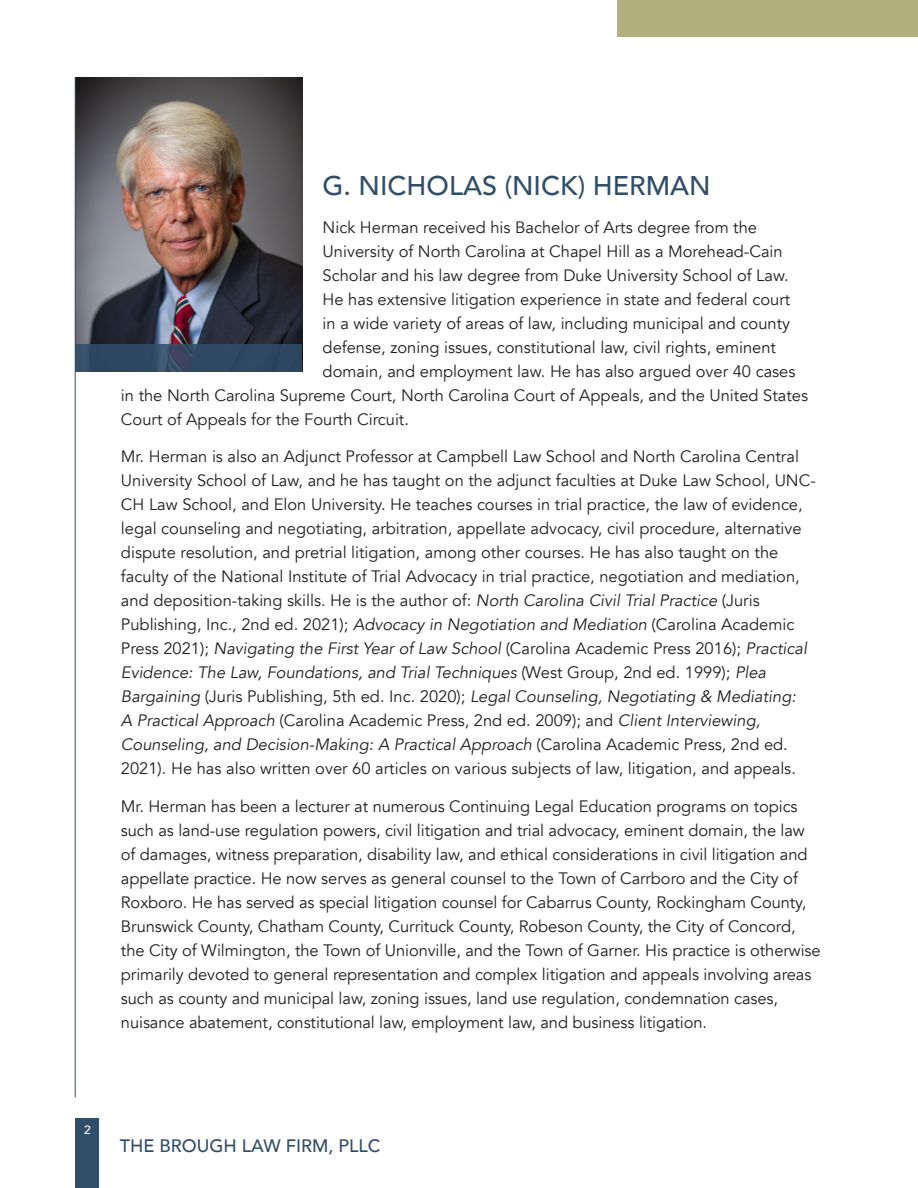
<style>
.page{position:relative;width:918px;height:1188px;background:#fff}
.page>*{position:absolute;margin:0;border:0;box-sizing:border-box;transform-origin:0 0}
.t1{font:500 27px "Avenir";color:#314e69}
.t2{font:500 18px "Avenir";color:#314e69}
.t3{font:16.5px/24px "Avenir";color:#231f20}
.t4{font:500 12px "Avenir";color:#fff}
.s1{font-style:italic}
</style>
<div class="page">
<img style="left:76px;top:78px;width:226px;height:267px">
<svg style="left:76px;top:345px;width:226px;height:27px;fill:#2f4861"></svg>
<hr style="left:75px;top:78px;width:1px;height:1019px;background:#314e69">
<div style="left:76px;top:1119px;width:23px;height:69px;background:#314e69"></div>
<div style="left:618px;top:0;width:300px;height:37px;background:#b1b17d"></div>
<p class="t1" style="left:323px;top:163px;width:390px">G. NICHOLAS (NICK) HERMAN</p>
<p class="t3" style="left:323px;top:216px;width:436px">Nick Herman received his Bachelor of Arts degree from the</p>
<p class="t3" style="left:323px;top:240px;width:462px">University of North Carolina at Chapel Hill as a Morehead-Cain</p>
<p class="t3" style="left:323px;top:264px;width:468px">Scholar and his law degree from Duke University School of Law.</p>
<p class="t3" style="left:323px;top:288px;width:469px">He has extensive litigation experience in state and federal court</p>
<p class="t3" style="left:323px;top:312px;width:469px">in a wide variety of areas of law, including municipal and county</p>
<p class="t3" style="left:323px;top:336px;width:455px">defense, zoning issues, constitutional law, civil rights, eminent</p>
<p class="t3" style="left:323px;top:360px;width:474px">domain, and employment law. He has also argued over 40 cases</p>
<p class="t3" style="left:121px;top:384px;width:689px">in the North Carolina Supreme Court, North Carolina Court of Appeals, and the United States</p>
<p class="t3" style="left:121px;top:408px;width:290px">Court of Appeals for the Fourth Circuit.</p>
<p class="t3" style="left:121px;top:445px;width:696px">Mr. Herman is also an Adjunct Professor at Campbell Law School and North Carolina Central University School of Law, and he has taught on the adjunct faculties at Duke Law School, UNC-CH Law School, and Elon University. He teaches courses in trial practice, the law of evidence, legal counseling and negotiating, arbitration, appellate advocacy, civil procedure, alternative dispute resolution, and pretrial litigation, among other courses. He has also taught on the faculty of the National Institute of Trial Advocacy in trial practice, negotiation and mediation, and deposition-taking skills. He is the author of: <span class="s1">North Carolina Civil Trial Practice</span> (Juris Publishing, Inc., 2nd ed. 2021); <span class="s1">Advocacy in Negotiation and Mediation</span> (Carolina Academic Press 2021); <span class="s1">Navigating the First Year of Law School</span> (Carolina Academic Press 2016); <span class="s1">Practical Evidence: The Law, Foundations, and Trial Techniques</span> (West Group, 2nd ed. 1999); <span class="s1">Plea Bargaining</span> (Juris Publishing, 5th ed. Inc. 2020); <span class="s1">Legal Counseling, Negotiating &amp; Mediating:<br>A Practical Approach</span> (Carolina Academic Press, 2nd ed. 2009); and <span class="s1">Client Interviewing, Counseling, and Decision-Making: A Practical Approach</span> (Carolina Academic Press, 2nd ed.<br>2021). He has also written over 60 articles on various subjects of law, litigation, and appeals.</p>
<p class="t3" style="left:121px;top:795px;width:701px">Mr. Herman has been a lecturer at numerous Continuing Legal Education programs on topics such as land-use regulation powers, civil litigation and trial advocacy, eminent domain, the law of damages, witness preparation, disability law, and ethical considerations in civil litigation and appellate practice. He now serves as general counsel to the Town of Carrboro and the City of Roxboro. He has served as special litigation counsel for Cabarrus County, Rockingham County, Brunswick County, Chatham County, Currituck County, Robeson County, the City of Concord, the City of Wilmington, the Town of Unionville, and the Town of Garner. His practice is otherwise primarily devoted to general representation and complex litigation and appeals involving areas such as county and municipal law, zoning issues, land use regulation, condemnation cases, nuisance abatement, constitutional law, employment law, and business litigation.</p>
<p class="t4" style="left:84px;top:1119px;width:8px">2</p>
<p class="t2" style="left:120px;top:1130px;width:262px">THE BROUGH LAW FIRM, PLLC</p>
</div>
